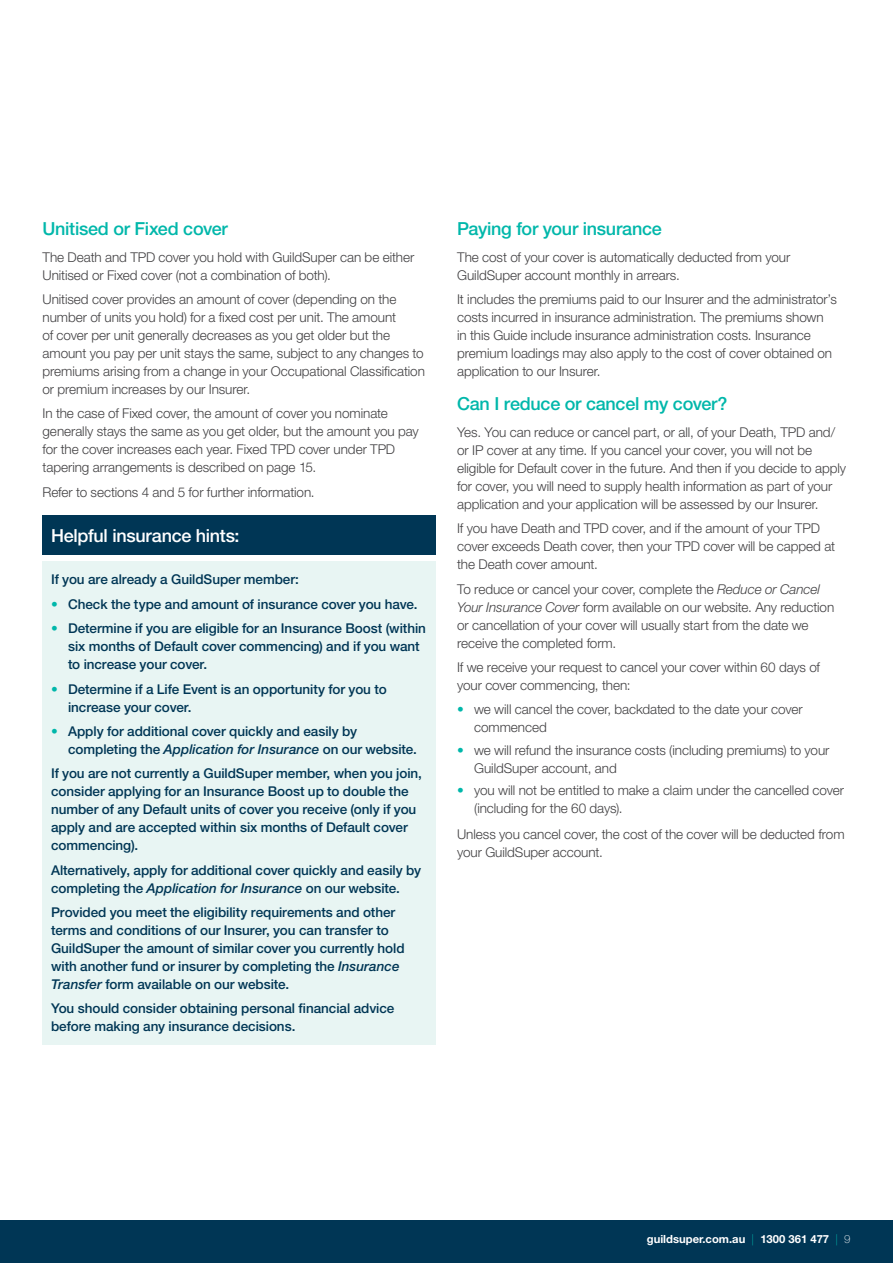
<style>
.page{position:relative;width:893px;height:1263px;background:#fff}
.page>*{position:absolute;margin:0;border:0;box-sizing:border-box;transform-origin:0 0}
.t1{font:500 18px "Helvetica Neue LT";letter-spacing:-.015em;color:#00b7aa}
.t2{font:500 18px "Helvetica Neue LT";letter-spacing:-.015em;color:#fff}
.t3{font:300 13.5px/18px "Helvetica Neue LT";letter-spacing:-.005em;color:#414042}
.t4{font:500 13.5px/18px "Helvetica Neue LT";letter-spacing:-.005em;color:#003655}
.t5{font:700 11.25px "Helvetica Neue LT";color:#fff}
.s1{color:#00b7aa}
.s2{font-style:italic}
.s3{font-weight:700;color:#00b7aa}
.s4{font-weight:100;color:#00b7aa}
.s5{font-weight:100}
</style>
<div class="page">
<div style="left:0;top:1220px;width:893px;height:43px;background:#003655"></div>
<div style="left:43px;top:516px;width:393px;height:39px;background:#003655"></div>
<div style="left:43px;top:561px;width:393px;height:483px;background:#e8f5f3"></div>
<h1 class="t1" style="left:43px;top:218px;width:187px">Unitised or Fixed cover</h1>
<p class="t3" style="left:43px;top:248px;width:373px">The Death and TPD cover you hold with GuildSuper can be either<br>Unitised or Fixed cover (not a combination of both).</p>
<p class="t3" style="left:43px;top:290px;width:384px">Unitised cover provides an amount of cover (depending on the number of units you hold) for a fixed cost per unit. The amount<br>of cover per unit generally decreases as you get older but the amount you pay per unit stays the same, subject to any changes to premiums arising from a change in your Occupational Classification or premium increases by our Insurer.</p>
<p class="t3" style="left:43px;top:404px;width:378px">In the case of Fixed cover, the amount of cover you nominate generally stays the same as you get older, but the amount you pay for the cover increases each year. Fixed TPD cover under TPD tapering arrangements is described on page 15.</p>
<p class="t3" style="left:43px;top:483px;width:274px">Refer to sections 4 and 5 for further information.</p>
<h1 class="t2" style="left:51px;top:525px;width:190px">Helpful insurance hints:</h1>
<p class="t4" style="left:51px;top:570px;width:249px">If you are already a GuildSuper member:</p>
<p class="t4" style="left:51px;top:595px;width:368px"><span class="s1">•</span> Check the type and amount of insurance cover you have.</p>
<p class="t4" style="left:68px;top:619px;width:359px;text-indent:-17px"><span class="s1">•</span> Determine if you are eligible for an Insurance Boost (within six months of Default cover commencing) and if you want to increase your cover.</p>
<p class="t4" style="left:68px;top:680px;width:320px;text-indent:-17px"><span class="s1">•</span> Determine if a Life Event is an opportunity for you to increase your cover.</p>
<p class="t4" style="left:68px;top:722px;width:350px;text-indent:-17px"><span class="s1">•</span> Apply for additional cover quickly and easily by completing the <span class="s2">Application for Insurance</span> on our website.</p>
<p class="t4" style="left:51px;top:764px;width:372px">If you are not currently a GuildSuper member, when you join, consider applying for an Insurance Boost up to double the number of any Default units of cover you receive (only if you apply and are accepted within six months of Default cover commencing).</p>
<p class="t4" style="left:51px;top:861px;width:372px">Alternatively, apply for additional cover quickly and easily by completing the <span class="s2">Application for Insurance</span> on our website.</p>
<p class="t4" style="left:51px;top:903px;width:355px">Provided you meet the eligibility requirements and other terms and conditions of our Insurer, you can transfer to GuildSuper the amount of similar cover you currently hold with another fund or insurer by completing the <span class="s2">Insurance Transfer</span> form available on our website.</p>
<p class="t4" style="left:51px;top:999px;width:345px">You should consider obtaining personal financial advice before making any insurance decisions.</p>
<h1 class="t1" style="left:457px;top:218px;width:206px">Paying for your insurance</h1>
<p class="t3" style="left:457px;top:248px;width:335px">The cost of your cover is automatically deducted from your<br>GuildSuper account monthly in arrears.</p>
<p class="t3" style="left:457px;top:290px;width:381px">It includes the premiums paid to our Insurer and the administrator’s costs incurred in insurance administration. The premiums shown<br>in this Guide include insurance administration costs. Insurance premium loadings may also apply to the cost of cover obtained on application to our Insurer.</p>
<h1 class="t1" style="left:457px;top:393px;width:272px">Can I reduce or cancel my cover?</h1>
<p class="t3" style="left:457px;top:423px;width:390px">Yes. You can reduce or cancel part, or all, of your Death, TPD and/ or IP cover at any time. If you cancel your cover, you will not be eligible for Default cover in the future. And then if you decide to apply for cover, you will need to supply health information as part of your application and your application will be assessed by our Insurer.</p>
<p class="t3" style="left:457px;top:519px;width:380px">If you have Death and TPD cover, and if the amount of your TPD cover exceeds Death cover, then your TPD cover will be capped at the Death cover amount.</p>
<p class="t3" style="left:457px;top:580px;width:379px">To reduce or cancel your cover, complete the <span class="s2">Reduce or Cancel Your Insurance Cover</span> form available on our website. Any reduction or cancellation of your cover will usually start from the date we receive the completed form.</p>
<p class="t3" style="left:457px;top:658px;width:364px">If we receive your request to cancel your cover within 60 days of your cover commencing, then:</p>
<p class="t3" style="left:474px;top:700px;width:330px;text-indent:-17px"><span class="s3">•</span> we will cancel the cover, backdated to the date your cover commenced</p>
<p class="t3" style="left:474px;top:741px;width:357px;text-indent:-17px"><span class="s3">•</span> we will refund the insurance costs (including premiums) to your<br>GuildSuper account, and</p>
<p class="t3" style="left:474px;top:781px;width:371px;text-indent:-17px"><span class="s3">•</span> you will not be entitled to make a claim under the cancelled cover (including for the 60 days).</p>
<p class="t3" style="left:457px;top:825px;width:389px">Unless you cancel cover, the cost of the cover will be deducted from your GuildSuper account.</p>
<p class="t5" style="left:647px;top:1232px;width:205px">guildsuper.com.au <span class="s4">|</span> 1300 361 477 <span class="s4">|</span> <span class="s5">9</span></p>
</div>
